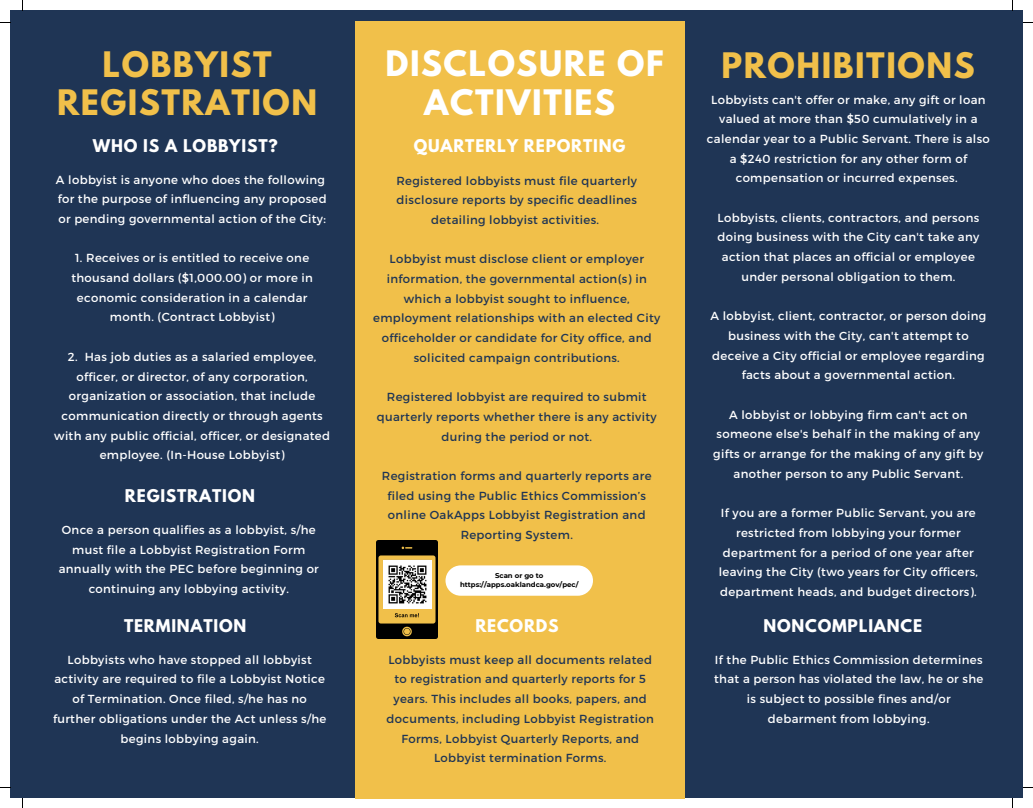
<style>
.page{position:relative;width:1033px;height:808px;background:#fff}
.page>*{position:absolute;margin:0;border:0;box-sizing:border-box;transform-origin:0 0}
.t1{font:700 31.12px/38.5px "League Spartan";letter-spacing:.05em;color:#f1c04a;text-align:center}
.t2{font:700 31.12px/38.5px "League Spartan";letter-spacing:.05em;color:#fff;text-align:center}
.t3{font:700 15.62px "League Spartan";letter-spacing:.05em;color:#fff}
.t4{font:11.62px/19.8px "Montserrat";letter-spacing:.03em;color:#fff;text-align:center}
.t5{font:11.62px/19.8px "Montserrat";letter-spacing:.03em;color:#1f3555;text-align:center}
.t6{font:700 7px/9.2px "Montserrat";color:#000;text-align:center}
</style>
<div class="page">
<div style="left:10px;top:10px;width:1013px;height:788px;background:#1f3555"></div>
<div style="left:355px;top:21px;width:329px;height:777px;background:#f1c04a"></div>
<img style="left:376px;top:540px;width:62px;height:98px">
<img style="left:383px;top:560px;width:48px;height:48px">
<div style="left:445px;top:565px;width:148px;height:30px;background:#fff;border-radius:15px"></div>
<p class="t1" style="left:57px;top:49px;width:262px">LOBBYIST<br>REGISTRATION</p>
<p class="t3" style="left:93px;top:138px;width:186px">WHO IS A LOBBYIST?</p>
<p class="t4" style="left:56px;top:169px;width:272px;text-align:left">A lobbyist is anyone who does the following for the purpose of influencing any proposed or pending governmental action of the City:</p>
<p class="t4" style="left:71px;top:248px;width:243px">1. Receives or is entitled to receive one thousand dollars ($1,000.00) or more in economic consideration in a calendar month. (Contract Lobbyist)</p>
<p class="t4" style="left:54px;top:346px;width:277px">2. Has job duties as a salaried employee, officer, or director, of any corporation, organization or association, that include communication directly or through agents with any public official, officer, or designated employee. (In-House Lobbyist)</p>
<p class="t3" style="left:125px;top:488px;width:132px">REGISTRATION</p>
<p class="t4" style="left:59px;top:519px;width:262px">Once a person qualifies as a lobbyist, s/he must file a Lobbyist Registration Form annually with the PEC before beginning or continuing any lobbying activity.</p>
<p class="t3" style="left:124px;top:618px;width:124px">TERMINATION</p>
<p class="t4" style="left:53px;top:649px;width:275px">Lobbyists who have stopped all lobbyist activity are required to file a Lobbyist Notice of Termination. Once filed, s/he has no further obligations under the Act unless s/he begins lobbying again.</p>
<p class="t2" style="left:385px;top:48px;width:280px">DISCLOSURE OF<br>ACTIVITIES</p>
<p class="t3" style="left:414px;top:138px;width:213px">QUARTERLY REPORTING</p>
<p class="t5" style="left:396px;top:170px;width:242px">Registered lobbyists must file quarterly disclosure reports by specific deadlines detailing lobbyist activities.</p>
<p class="t5" style="left:373px;top:249px;width:289px">Lobbyist must disclose client or employer information, the governmental action(s) in which a lobbyist sought to influence, employment relationships with an elected City officeholder or candidate for City office, and solicited campaign contributions.</p>
<p class="t5" style="left:377px;top:386px;width:281px">Registered lobbyist are required to submit quarterly reports whether there is any activity during the period or not.</p>
<p class="t5" style="left:382px;top:465px;width:271px">Registration forms and quarterly reports are filed using the Public Ethics Commission’s online OakApps Lobbyist Registration and Reporting System.</p>
<p class="t6" style="left:460px;top:570px;width:120px">Scan or go to https://apps.oaklandca.gov/pec/</p>
<p class="t3" style="left:475px;top:618px;width:85px">RECORDS</p>
<p class="t5" style="left:386px;top:649px;width:269px">Lobbyists must keep all documents related to registration and quarterly reports for 5 years. This includes all books, papers, and documents, including Lobbyist Registration Forms, Lobbyist Quarterly Reports, and Lobbyist termination Forms.</p>
<p class="t1" style="left:721px;top:50px;width:255px">PROHIBITIONS</p>
<p class="t4" style="left:707px;top:89px;width:284px">Lobbyists can't offer or make, any gift or loan valued at more than $50 cumulatively in a calendar year to a Public Servant. There is also a $240 restriction for any other form of compensation or incurred expenses.</p>
<p class="t4" style="left:717px;top:207px;width:263px">Lobbyists, clients, contractors, and persons doing business with the City can't take any action that places an official or employee under personal obligation to them.</p>
<p class="t4" style="left:710px;top:305px;width:277px">A lobbyist, client, contractor, or person doing business with the City, can't attempt to deceive a City official or employee regarding facts about a governmental action.</p>
<p class="t4" style="left:713px;top:404px;width:272px">A lobbyist or lobbying firm can't act on someone else's behalf in the making of any gifts or arrange for the making of any gift by another person to any Public Servant.</p>
<p class="t4" style="left:718px;top:502px;width:261px">If you are a former Public Servant, you are restricted from lobbying your former department for a period of one year after leaving the City (two years for City officers, department heads, and budget directors).</p>
<p class="t3" style="left:763px;top:618px;width:160px">NONCOMPLIANCE</p>
<p class="t4" style="left:714px;top:649px;width:271px">If the Public Ethics Commission determines that a person has violated the law, he or she is subject to possible fines and/or debarment from lobbying.</p>
</div>
